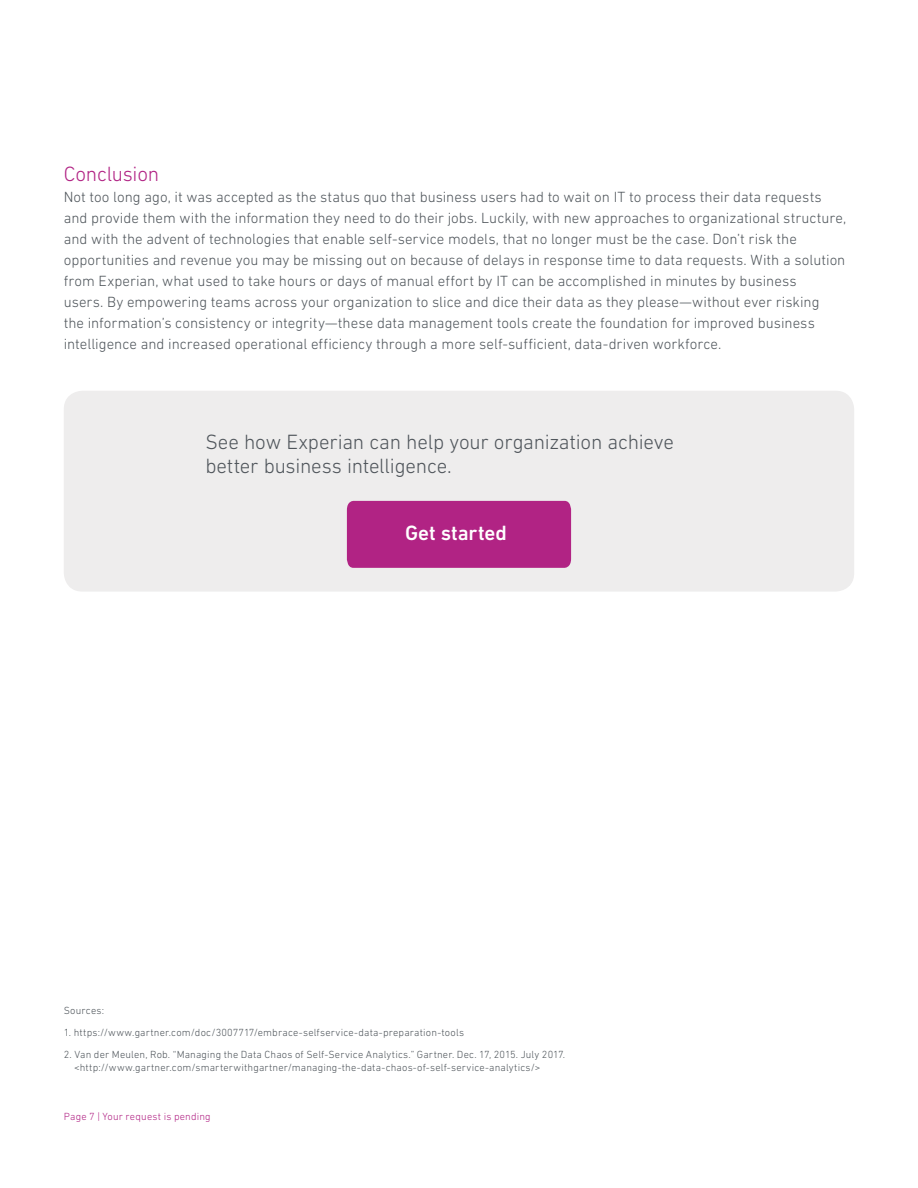
<style>
.page{position:relative;width:918px;height:1188px;background:#fff}
.page>*{position:absolute;margin:0;border:0;box-sizing:border-box;transform-origin:0 0}
.t1{font:300 21px/24px "DIN Next W1 G";letter-spacing:-.01em;color:#4f555b}
.t2{font:300 21px "DIN Next W1 G";letter-spacing:-.01em;color:#b12384}
.t3{font:500 21px "DIN Next W1 G";letter-spacing:-.005em;color:#fff}
.t4{font:300 15px/21px "DIN Next W1 G";color:#4f555b}
.t5{font:300 10.5px/13.5px "DIN Next W1 G";letter-spacing:.015em;color:#4f555b}
.t6{font:300 10.5px "DIN Next W1 G";letter-spacing:.02em;color:#b12384}
</style>
<div class="page">
<div style="left:65px;top:391px;width:788px;height:200px;background:#eeeded;border-radius:18px"></div>
<div style="left:64px;top:391px;width:790px;height:201px;border:2px solid #eeeded;border-radius:18px"></div>
<div style="left:347px;top:501px;width:224px;height:67px;background:#b12384"></div>
<h1 class="t2" style="left:64px;top:162px;width:97px">Conclusion</h1>
<p class="t4" style="left:64px;top:186px;width:784px">Not too long ago, it was accepted as the status quo that business users had to wait on IT to process their data requests and provide them with the information they need to do their jobs. Luckily, with new approaches to organizational structure, and with the advent of technologies that enable self-service models, that no longer must be the case. Don’t risk the opportunities and revenue you may be missing out on because of delays in response time to data requests. With a solution from Experian, what used to take hours or days of manual effort by IT can be accomplished in minutes by business<br>users. By empowering teams across your organization to slice and dice their data as they please—without ever risking<br>the information’s consistency or integrity—these data management tools create the foundation for improved business intelligence and increased operational efficiency through a more self-sufficient, data-driven workforce.</p>
<h1 class="t1" style="left:205px;top:429px;width:470px">See how Experian can help your organization achieve better business intelligence.</h1>
<h1 class="t3" style="left:405px;top:521px;width:103px">Get started</h1>
<p class="t5" style="left:64px;top:1004px;width:42px">Sources:</p>
<p class="t5" style="left:64px;top:1026px;width:402px">1. https://www.gartner.com/doc/3007717/embrace-selfservice-data-preparation-tools</p>
<p class="t5" style="left:74px;top:1047px;width:493px;text-indent:-10px">2. Van der Meulen, Rob. “Managing the Data Chaos of Self-Service Analytics.” Gartner. Dec. 17, 2015. July 2017. &lt;http://www.gartner.com/smarterwithgartner/managing-the-data-chaos-of-self-service-analytics/&gt;</p>
<p class="t6" style="left:64px;top:1111px;width:149px">Page 7 | Your request is pending</p>
</div>
